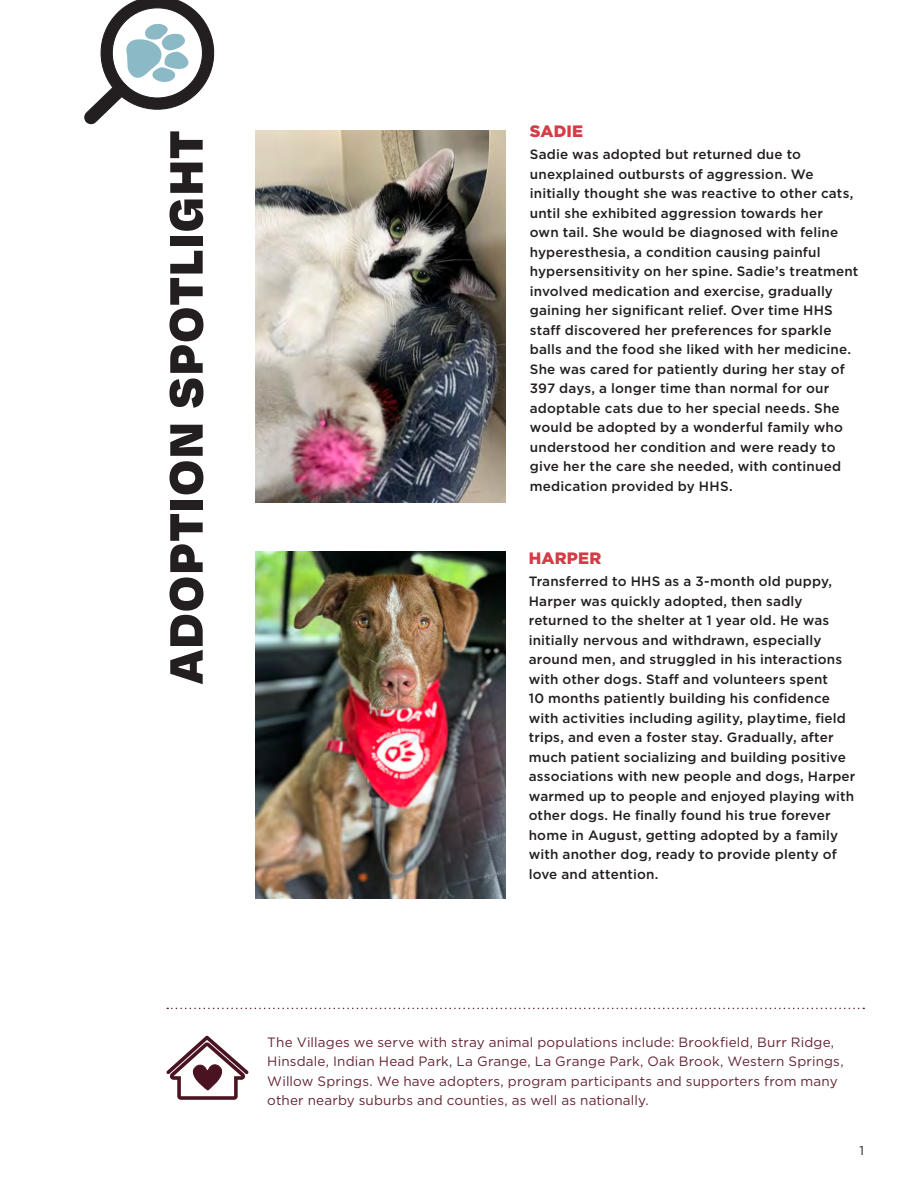
<style>
.page{position:relative;width:918px;height:1188px;background:#fff}
.page>*{position:absolute;margin:0;border:0;box-sizing:border-box;transform-origin:0 0}
.t1{font:900 54px "Degular";letter-spacing:.04em;color:#231f20}
.t2{font:900 16.5px "Gotham";letter-spacing:.01em;color:#d43d46}
.t3{font:500 13.5px/19.5px "Gotham";letter-spacing:.015em;color:#231f20}
.t4{font:13.5px/19.5px "Gotham";letter-spacing:.01em;color:#632533}
.t5{font:12.75px "Gotham";color:#231f20}
</style>
<div class="page">
<svg style="left:167px;top:1008px;width:697px;height:1px"></svg>
<svg style="left:84px;top:0;width:131px;height:125px"></svg>
<svg style="left:166px;top:1036px;width:83px;height:64px"></svg>
<img style="left:256px;top:131px;width:249px;height:371px">
<img style="left:256px;top:551px;width:249px;height:347px">
<h1 class="t1" style="left:150px;top:683px;width:554px;rotate:-90deg">ADOPTION SPOTLIGHT</h1>
<p class="t2" style="left:530px;top:120px;width:55px">SADIE</p>
<p class="t3" style="left:530px;top:145px;width:330px">Sadie was adopted but returned due to unexplained outbursts of aggression. We initially thought she was reactive to other cats, until she exhibited aggression towards her<br>own tail. She would be diagnosed with feline hyperesthesia, a condition causing painful hypersensitivity on her spine. Sadie’s treatment involved medication and exercise, gradually gaining her significant relief. Over time HHS staff discovered her preferences for sparkle balls and the food she liked with her medicine.<br>She was cared for patiently during her stay of 397 days, a longer time than normal for our adoptable cats due to her special needs. She would be adopted by a wonderful family who understood her condition and were ready to give her the care she needed, with continued medication provided by HHS.</p>
<p class="t2" style="left:529px;top:547px;width:74px">HARPER</p>
<p class="t3" style="left:529px;top:572px;width:328px">Transferred to HHS as a 3-month old puppy, Harper was quickly adopted, then sadly returned to the shelter at 1 year old. He was initially nervous and withdrawn, especially around men, and struggled in his interactions with other dogs. Staff and volunteers spent<br>10 months patiently building his confidence with activities including agility, playtime, field trips, and even a foster stay. Gradually, after much patient socializing and building positive associations with new people and dogs, Harper warmed up to people and enjoyed playing with other dogs. He finally found his true forever home in August, getting adopted by a family with another dog, ready to provide plenty of love and attention.</p>
<p class="t4" style="left:267px;top:1032px;width:578px">The Villages we serve with stray animal populations include: Brookfield, Burr Ridge, Hinsdale, Indian Head Park, La Grange, La Grange Park, Oak Brook, Western Springs, Willow Springs. We have adopters, program participants and supporters from many other nearby suburbs and counties, as well as nationally.</p>
<p class="t5" style="left:859px;top:1142px;width:6px">1</p>
</div>
